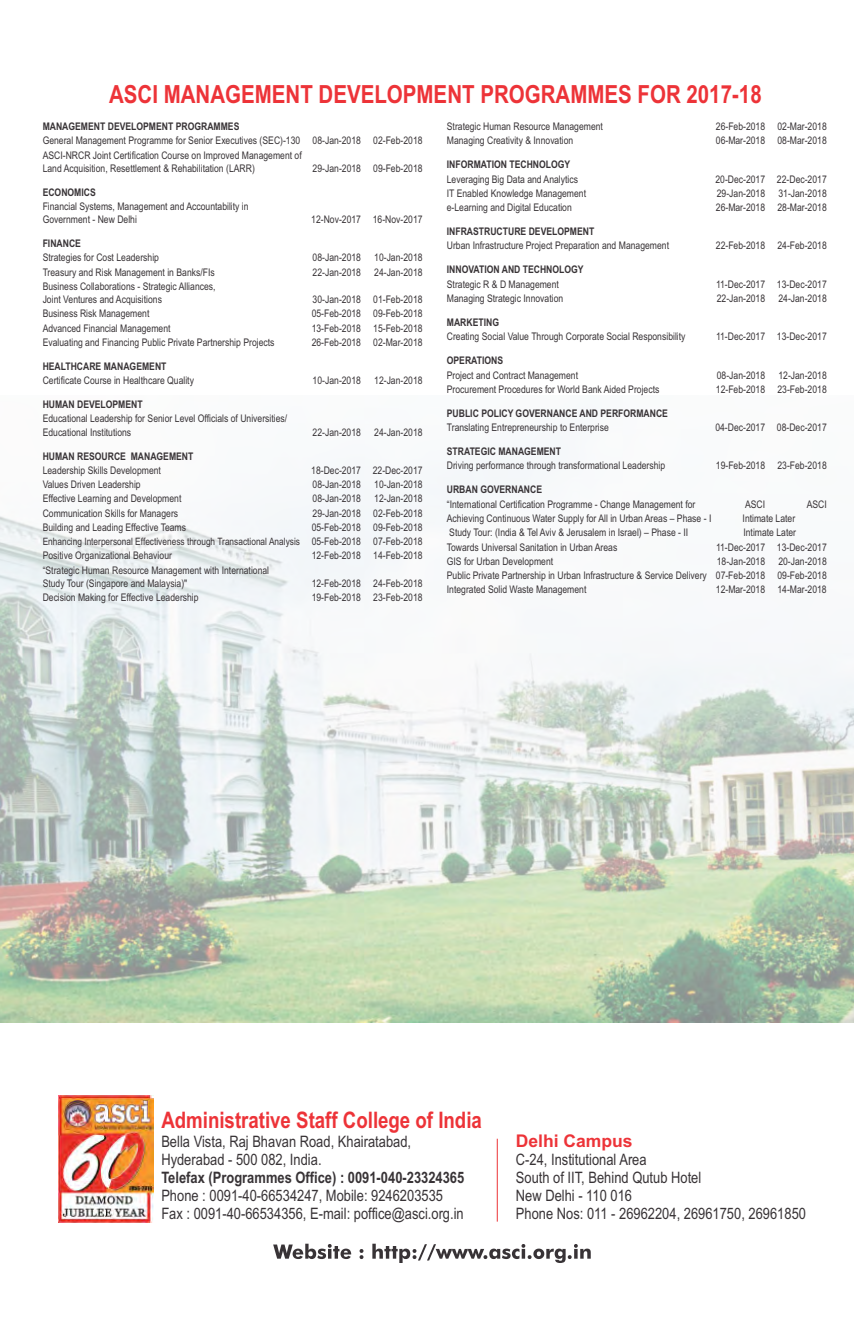
<style>
.page{position:relative;width:854px;height:1330px;background:#fff}
.page>*{position:absolute;margin:0;border:0;box-sizing:border-box;transform-origin:0 0}
.t1{font:700 25.03px "Arial Narrow";color:#ed3338}
.t2{font:700 22.75px "Arial Narrow";color:#ed3338}
.t3{font:700 17.5px "Arial";color:#ed3338}
.t4{font:15.75px/17.8px "Arial Narrow";color:#383336}
.t5{font:700 15.75px "Arial Narrow";color:#383336}
.t6{font:10.5px/13.1px "Arial Narrow";color:#383336}
.t7{font:700 10.5px "Arial Narrow";color:#383336}
.t8{font:10.15px "Arial Narrow";color:#383336}
.s1{font-size:10.5px}
</style>
<div class="page">
<img style="left:0;top:459px;width:853px;height:563px">
<svg style="left:273px;top:1243px;width:317px;height:19px"></svg>
<hr style="left:496px;top:1138px;width:1px;height:83px;background:#ed3338">
<img style="left:58px;top:1095px;width:95px;height:127px">
<h1 class="t1" style="left:109px;top:84px;width:654px">ASCI MANAGEMENT DEVELOPMENT PROGRAMMES FOR 2017-18</h1>
<p class="t7" style="left:43px;top:122px;width:198px">MANAGEMENT DEVELOPMENT PROGRAMMES</p>
<p class="t6" style="left:43px;top:134px;width:381px;line-height:14.3px">General Management Programme for Senior Executives (SEC)-130 08-Jan-2018 02-Feb-2018<br>ASCI-NRCR Joint Certification Course on Improved Management of</p>
<p class="t6" style="left:43px;top:162px;width:214px">Land Acquisition, Resettlement &amp; Rehabilitation (LARR)</p>
<p class="t6" style="left:312px;top:162px;width:111px">29-Jan-2018 09-Feb-2018</p>
<p class="t7" style="left:43px;top:188px;width:55px">ECONOMICS</p>
<p class="t6" style="left:43px;top:201px;width:207px">Financial Systems, Management and Accountability in<br>Government - New Delhi</p>
<p class="t6" style="left:446px;top:121px;width:158px">Strategic Human Resource Management</p>
<p class="t6" style="left:715px;top:121px;width:112px">26-Feb-2018 02-Mar-2018</p>
<p class="t6" style="left:446px;top:135px;width:128px">Managing Creativity &amp; Innovation</p>
<p class="t6" style="left:715px;top:135px;width:112px">06-Mar-2018 08-Mar-2018</p>
<p class="t7" style="left:446px;top:161px;width:125px">INFORMATION TECHNOLOGY</p>
<p class="t6" style="left:446px;top:173px;width:133px">Leveraging Big Data and Analytics</p>
<p class="t6" style="left:715px;top:173px;width:113px">20-Dec-2017 22-Dec-2017</p>
<p class="t6" style="left:446px;top:187px;width:141px">IT Enabled Knowledge Management</p>
<p class="t6" style="left:716px;top:187px;width:50px">29-Jan-2018</p>
<p class="t6" style="left:778px;top:187px;width:50px">31-Jan-2018</p>
<p class="t6" style="left:446px;top:202px;width:126px">e-Learning and Digital Education</p>
<p class="t6" style="left:715px;top:202px;width:112px">26-Mar-2018 28-Mar-2018</p>
<p class="t7" style="left:446px;top:227px;width:149px">INFRASTRUCTURE DEVELOPMENT</p>
<p class="t6" style="left:446px;top:240px;width:224px">Urban Infrastructure Project Preparation and Management</p>
<p class="t6" style="left:715px;top:240px;width:112px">22-Feb-2018 24-Feb-2018</p>
<p class="t7" style="left:446px;top:266px;width:138px">INNOVATION AND TECHNOLOGY</p>
<p class="t6" style="left:446px;top:278px;width:113px">Strategic R &amp; D Management</p>
<p class="t6" style="left:715px;top:278px;width:112px">11-Dec-2017 13-Dec-2017</p>
<p class="t6" style="left:446px;top:293px;width:118px">Managing Strategic Innovation</p>
<p class="t6" style="left:716px;top:293px;width:50px">22-Jan-2018</p>
<p class="t6" style="left:778px;top:293px;width:50px">24-Jan-2018</p>
<p class="t7" style="left:446px;top:318px;width:54px">MARKETING</p>
<p class="t6" style="left:446px;top:331px;width:240px">Creating Social Value Through Corporate Social Responsibility</p>
<p class="t6" style="left:715px;top:331px;width:112px">11-Dec-2017 13-Dec-2017</p>
<p class="t7" style="left:446px;top:356px;width:58px">OPERATIONS</p>
<p class="t6" style="left:446px;top:369px;width:133px">Project and Contract Management</p>
<p class="t6" style="left:716px;top:369px;width:50px">08-Jan-2018</p>
<p class="t6" style="left:778px;top:369px;width:50px">12-Jan-2018</p>
<p class="t6" style="left:446px;top:383px;width:214px">Procurement Procedures for World Bank Aided Projects</p>
<p class="t6" style="left:715px;top:383px;width:112px">12-Feb-2018 23-Feb-2018</p>
<p class="t7" style="left:446px;top:409px;width:222px">PUBLIC POLICY GOVERNANCE AND PERFORMANCE</p>
<p class="t6" style="left:446px;top:422px;width:163px">Translating Entrepreneurship to Enterprise</p>
<p class="t6" style="left:715px;top:422px;width:113px">04-Dec-2017 08-Dec-2017</p>
<p class="t7" style="left:446px;top:447px;width:116px">STRATEGIC MANAGEMENT</p>
<p class="t6" style="left:446px;top:460px;width:220px">Driving performance through transformational Leadership</p>
<p class="t6" style="left:715px;top:460px;width:112px">19-Feb-2018 23-Feb-2018</p>
<p class="t7" style="left:446px;top:486px;width:97px">URBAN GOVERNANCE</p>
<p class="t6" style="left:446px;top:498px;width:250px">“International Certification Programme - Change Management for</p>
<p class="t6" style="left:744px;top:498px;width:22px">ASCI</p>
<p class="t6" style="left:806px;top:498px;width:22px">ASCI</p>
<p class="t6" style="left:446px;top:512px;width:266px">Achieving Continuous Water Supply for All in Urban Areas – Phase - I</p>
<p class="t6" style="left:742px;top:512px;width:54px">Intimate Later</p>
<p class="t6" style="left:449px;top:527px;width:240px">Study Tour: (India &amp; Tel Aviv &amp; Jerusalem in Israel) – Phase - II</p>
<p class="t6" style="left:743px;top:527px;width:54px">Intimate Later</p>
<p class="t6" style="left:446px;top:541px;width:172px">Towards Universal Sanitation in Urban Areas</p>
<p class="t6" style="left:715px;top:541px;width:112px">11-Dec-2017 13-Dec-2017</p>
<p class="t6" style="left:446px;top:555px;width:108px">GIS for Urban Development</p>
<p class="t6" style="left:716px;top:555px;width:50px">18-Jan-2018</p>
<p class="t6" style="left:311px;top:214px;width:113px">12-Nov-2017 16-Nov-2017</p>
<p class="t7" style="left:43px;top:239px;width:40px">FINANCE</p>
<p class="t6" style="left:43px;top:252px;width:118px">Strategies for Cost Leadership</p>
<p class="t6" style="left:312px;top:252px;width:50px">08-Jan-2018</p>
<p class="t6" style="left:374px;top:252px;width:50px">10-Jan-2018</p>
<p class="t6" style="left:43px;top:266px;width:173px">Treasury and Risk Management in Banks/FIs</p>
<p class="t6" style="left:312px;top:266px;width:50px">22-Jan-2018</p>
<p class="t6" style="left:374px;top:266px;width:50px">24-Jan-2018</p>
<p class="t6" style="left:43px;top:281px;width:174px">Business Collaborations - Strategic Alliances,<br>Joint Ventures and Acquisitions</p>
<p class="t6" style="left:312px;top:294px;width:111px">30-Jan-2018 01-Feb-2018</p>
<p class="t6" style="left:43px;top:308px;width:108px">Business Risk Management</p>
<p class="t6" style="left:311px;top:308px;width:112px">05-Feb-2018 09-Feb-2018</p>
<p class="t6" style="left:43px;top:322px;width:129px">Advanced Financial Management</p>
<p class="t6" style="left:311px;top:322px;width:112px">13-Feb-2018 15-Feb-2018</p>
<p class="t6" style="left:43px;top:336px;width:233px">Evaluating and Financing Public Private Partnership Projects</p>
<p class="t6" style="left:311px;top:336px;width:112px">26-Feb-2018 02-Mar-2018</p>
<p class="t7" style="left:43px;top:362px;width:125px">HEALTHCARE MANAGEMENT</p>
<p class="t6" style="left:43px;top:375px;width:153px">Certificate Course in Healthcare Quality</p>
<p class="t6" style="left:312px;top:375px;width:50px">10-Jan-2018</p>
<p class="t6" style="left:374px;top:375px;width:50px">12-Jan-2018</p>
<p class="t7" style="left:43px;top:400px;width:101px">HUMAN DEVELOPMENT</p>
<p class="t6" style="left:43px;top:413px;width:246px">Educational Leadership for Senior Level Officials of Universities/<br>Educational Institutions</p>
<p class="t6" style="left:312px;top:426px;width:50px">22-Jan-2018</p>
<p class="t6" style="left:374px;top:426px;width:50px">24-Jan-2018</p>
<p class="t7" style="left:43px;top:452px;width:152px">HUMAN RESOURCE MANAGEMENT</p>
<p class="t6" style="left:43px;top:464px;width:120px">Leadership Skills Development</p>
<p class="t6" style="left:311px;top:464px;width:113px">18-Dec-2017 22-Dec-2017</p>
<p class="t6" style="left:43px;top:479px;width:99px">Values Driven Leadership</p>
<p class="t6" style="left:312px;top:479px;width:50px">08-Jan-2018</p>
<p class="t6" style="left:374px;top:479px;width:50px">10-Jan-2018</p>
<p class="t6" style="left:43px;top:493px;width:140px">Effective Learning and Development</p>
<p class="t6" style="left:312px;top:493px;width:50px">08-Jan-2018</p>
<p class="t6" style="left:374px;top:493px;width:50px">12-Jan-2018</p>
<p class="t6" style="left:43px;top:507px;width:137px">Communication Skills for Managers</p>
<p class="t6" style="left:312px;top:507px;width:111px">29-Jan-2018 02-Feb-2018</p>
<p class="t6" style="left:43px;top:521px;width:145px">Building and Leading Effective Teams</p>
<p class="t6" style="left:311px;top:521px;width:112px">05-Feb-2018 09-Feb-2018</p>
<p class="t8" style="left:43px;top:538px;width:381px">Enhancing Interpersonal Effectiveness through Transactional Analysis <span class="s1">05-Feb-2018 07-Feb-2018</span></p>
<p class="t6" style="left:43px;top:550px;width:131px">Positive Organizational Behaviour</p>
<p class="t6" style="left:311px;top:550px;width:112px">12-Feb-2018 14-Feb-2018</p>
<p class="t6" style="left:43px;top:564px;width:228px">“Strategic Human Resource Management with International<br>Study Tour (Singapore and Malaysia)"</p>
<p class="t6" style="left:446px;top:555px;width:381px;line-height:14.3px;text-align:justify;text-indent:331px">20-Jan-2018<br>Public Private Partnership in Urban Infrastructure &amp; Service Delivery 07-Feb-2018 09-Feb-2018<br>Integrated Solid Waste Management</p>
<p class="t6" style="left:311px;top:577px;width:112px">12-Feb-2018 24-Feb-2018</p>
<p class="t6" style="left:715px;top:584px;width:112px">12-Mar-2018 14-Mar-2018</p>
<p class="t6" style="left:43px;top:592px;width:157px">Decision Making for Effective Leadership</p>
<p class="t6" style="left:311px;top:592px;width:112px">19-Feb-2018 23-Feb-2018</p>
<h2 class="t2" style="left:161px;top:1111px;width:322px">Administrative Staff College of India</h2>
<h3 class="t4" style="left:161px;top:1152px;width:162px">Hyderabad - 500 082, India.</h3>
<h3 class="t5" style="left:161px;top:1171px;width:304px">Telefax (Programmes Office) : 0091-040-23324365</h3>
<h3 class="t4" style="left:161px;top:1188px;width:304px">Phone : 0091-40-66534247, Mobile: 9246203535<br>Fax : 0091-40-66534356, E-mail: poffice@asci.org.in</h3>
<h3 class="t4" style="left:161px;top:1134px;width:251px">Bella Vista, Raj Bhavan Road, Khairatabad,</h3>
<h3 class="t3" style="left:515px;top:1134px;width:118px">Delhi Campus</h3>
<h3 class="t4" style="left:515px;top:1152px;width:291px">C-24, Institutional Area<br>South of IIT, Behind Qutub Hotel<br>New Delhi - 110 016<br>Phone Nos: 011 - 26962204, 26961750, 26961850</h3>
</div>
